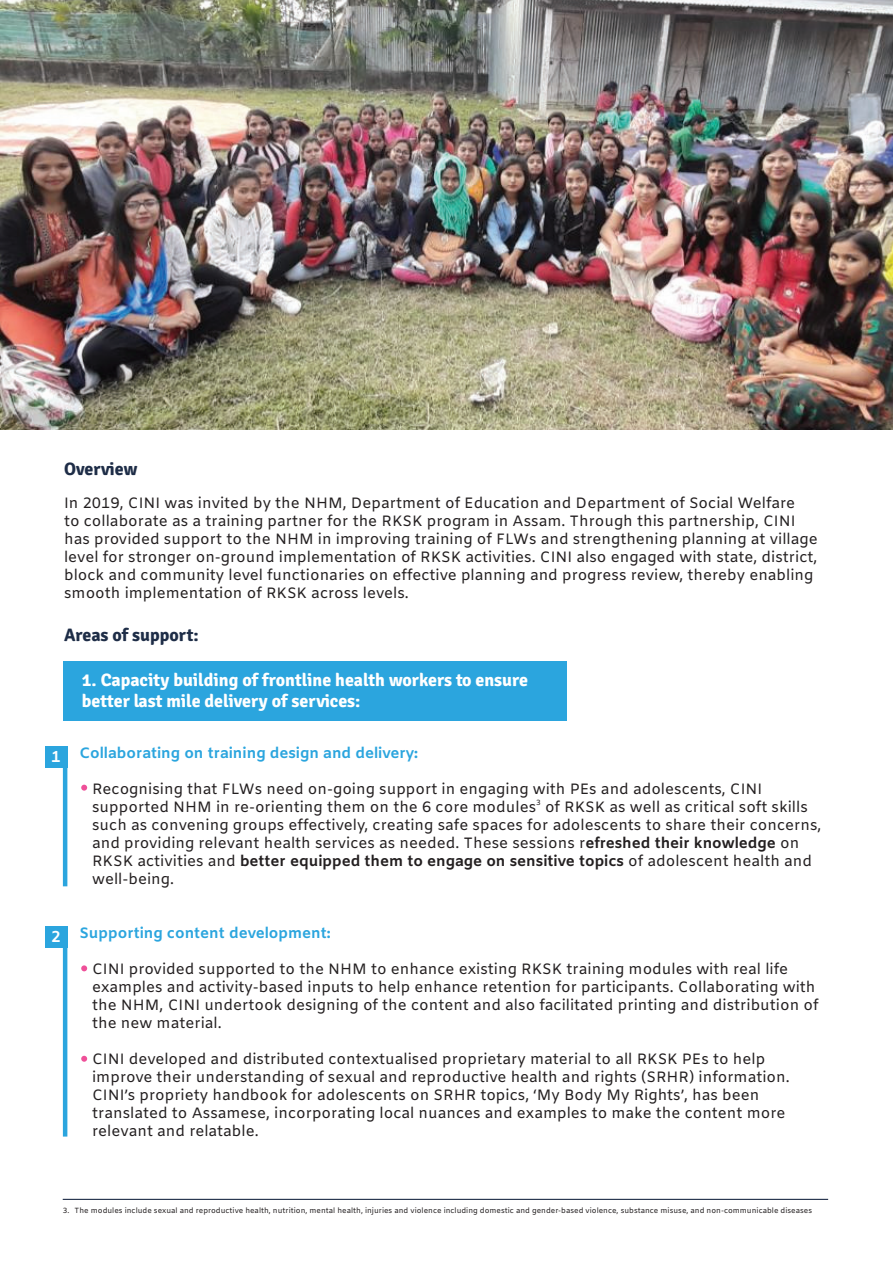
<style>
.page{position:relative;width:893px;height:1263px;background:#fff}
.page>*{position:absolute;margin:0;border:0;box-sizing:border-box;transform-origin:0 0}
.t1{font:700 18px/21px "Signika";color:#fff}
.t2{font:700 18px "Signika";color:#1e2d47}
.t3{font:700 15.9px "Amiko";color:#fff}
.t4{font:15px/18px "Amiko";color:#231f20}
.t5{font:700 15px "Amiko";color:#2ba5de}
.t6{font:7.5px "Amiko";color:#231f20}
.s1{font-weight:700}
</style>
<div class="page">
<div style="left:64px;top:661px;width:502px;height:59px;background:#2ba5de"></div>
<div style="left:45px;top:746px;width:22px;height:22px;background:#2ba5de"></div>
<div style="left:45px;top:926px;width:22px;height:22px;background:#2ba5de"></div>
<hr style="left:63px;top:746px;width:4px;height:140px;background:#2ba5de">
<hr style="left:63px;top:927px;width:4px;height:209px;background:#2ba5de">
<svg style="left:81px;top:785px;width:6px;height:6px"></svg>
<svg style="left:81px;top:965px;width:6px;height:6px"></svg>
<svg style="left:81px;top:1056px;width:6px;height:6px"></svg>
<img style="left:0;top:0;width:893px;height:429px">
<hr style="left:63px;top:1199px;width:765px;height:1px;background:#1e2d47">
<p class="t2" style="left:64px;top:456px;width:75px">Overview</p>
<p class="t4" style="left:64px;top:495px;width:755px">In 2019, CINI was invited by the NHM, Department of Education and Department of Social Welfare<br>to collaborate as a training partner for the RKSK program in Assam. Through this partnership, CINI has provided support to the NHM in improving training of FLWs and strengthening planning at village level for stronger on-ground implementation of RKSK activities. CINI also engaged with state, district, block and community level functionaries on effective planning and progress review, thereby enabling smooth implementation of RKSK across levels.</p>
<p class="t2" style="left:64px;top:622px;width:136px">Areas of support:</p>
<p class="t1" style="left:82px;top:668px;width:448px">1. Capacity building of frontline health workers to ensure better last mile delivery of services:</p>
<p class="t5" style="left:79px;top:744px;width:340px">Collaborating on training design and delivery:</p>
<p class="t4" style="left:92px;top:781px;width:672px">Recognising that FLWs need on-going support in engaging with PEs and adolescents, CINI supported NHM in re-orienting them on the 6 core modules</p>
<p class="t3" style="left:51px;top:748px;width:11px">1</p>
<p class="t6" style="left:536px;top:798px;width:6px">3</p>
<p class="t4" style="left:92px;top:799px;width:731px;text-indent:453px">of RKSK as well as critical soft skills such as convening groups effectively, creating safe spaces for adolescents to share their concerns, and providing relevant health services as needed. These sessions r<span class="s1">efreshed their knowledge</span> on RKSK activities and <span class="s1">better equipped them to engage on sensitive topics</span> of adolescent health and well-being.</p>
<p class="t5" style="left:79px;top:924px;width:253px">Supporting content development:</p>
<p class="t4" style="left:92px;top:961px;width:728px">CINI provided supported to the NHM to enhance existing RKSK training modules with real life examples and activity-based inputs to help enhance retention for participants. Collaborating with the NHM, CINI undertook designing of the content and also facilitated printing and distribution of the new material.</p>
<p class="t4" style="left:92px;top:1051px;width:699px">CINI developed and distributed contextualised proprietary material to all RKSK PEs to help improve their understanding of sexual and reproductive health and rights (SRHR) information.<br>CINI’s propriety handbook for adolescents on SRHR topics, ‘My Body My Rights’, has been translated to Assamese, incorporating local nuances and examples to make the content more relevant and relatable.</p>
<p class="t3" style="left:51px;top:927px;width:11px">2</p>
<p class="t6" style="left:63px;top:1205px;width:751px">3. The modules include sexual and reproductive health, nutrition, mental health, injuries and violence including domestic and gender-based violence, substance misuse, and non-communicable diseases</p>
</div>
